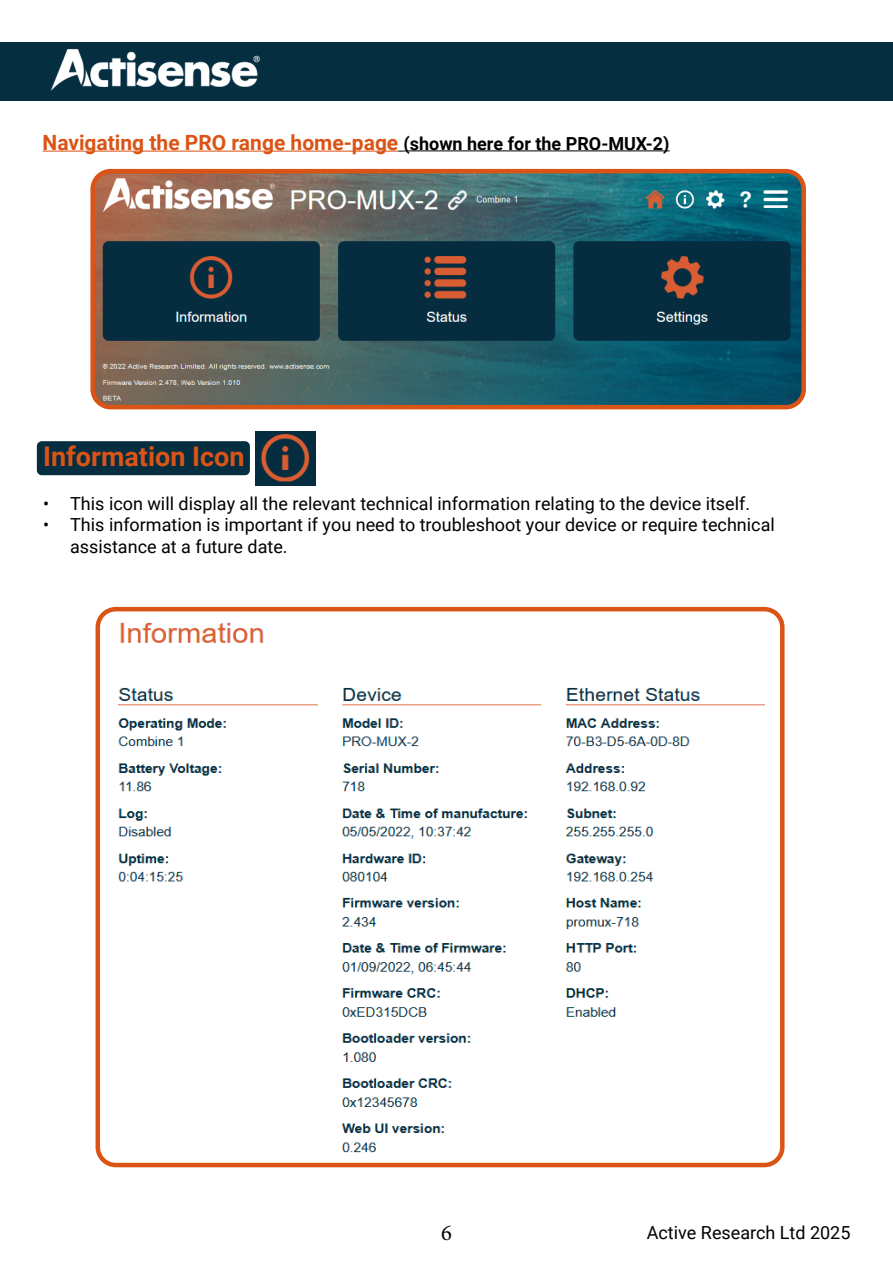
<style>
.page{position:relative;width:893px;height:1263px;background:#fff}
.page>*{position:absolute;margin:0;border:0;box-sizing:border-box;transform-origin:0 0}
.t1{font:700 27px "Roboto";color:#da5416}
.t2{font:22.5px "Minion Pro";color:#000}
.Heading_1{font:700 21px "Roboto";color:#da5416}
.t3{font:18px "Roboto";color:#000}
.s1{font-size:18px;color:#000}
</style>
<div class="page">
<div style="left:38px;top:442px;width:211px;height:32px;background:#052e41;border-radius:4px"></div>
<div style="left:37px;top:441px;width:213px;height:34px;border:2px solid #052e41;border-radius:4px"></div>
<div style="left:0;top:43px;width:893px;height:58px;background:#052e41"></div>
<img style="left:50px;top:49px;width:210px;height:42px">
<hr style="left:43px;top:151px;width:355px;height:1px;background:#da5416">
<hr style="left:404px;top:150px;width:266px;height:1px;background:#000">
<img style="left:101px;top:612px;width:681px;height:550px">
<div style="left:96px;top:607px;width:688px;height:560px;border:4px solid #da5416;border-radius:18px"></div>
<img style="left:256px;top:432px;width:60px;height:54px">
<img style="left:95px;top:174px;width:706px;height:230px">
<div style="left:90px;top:169px;width:716px;height:240px;border:4px solid #da5416;border-radius:18px"></div>
<p class="Heading_1" style="left:43px;top:127px;width:629px">Navigating the PRO range home-page <span class="s1">(shown here for the PRO-MUX-2)</span></p>
<p class="t1" style="left:43px;top:438px;width:203px">Information Icon</p>
<p class="t3" style="left:43px;top:490px;width:708px">• This icon will display all the relevant technical information relating to the device itself.</p>
<p class="t3" style="left:43px;top:512px;width:733px">• This information is important if you need to troubleshoot your device or require technical</p>
<p class="t3" style="left:70px;top:534px;width:219px">assistance at a future date.</p>
<p class="t2" style="left:441px;top:1218px;width:12px">6</p>
<p class="t3" style="left:647px;top:1220px;width:205px">Active Research Ltd 2025</p>
</div>
